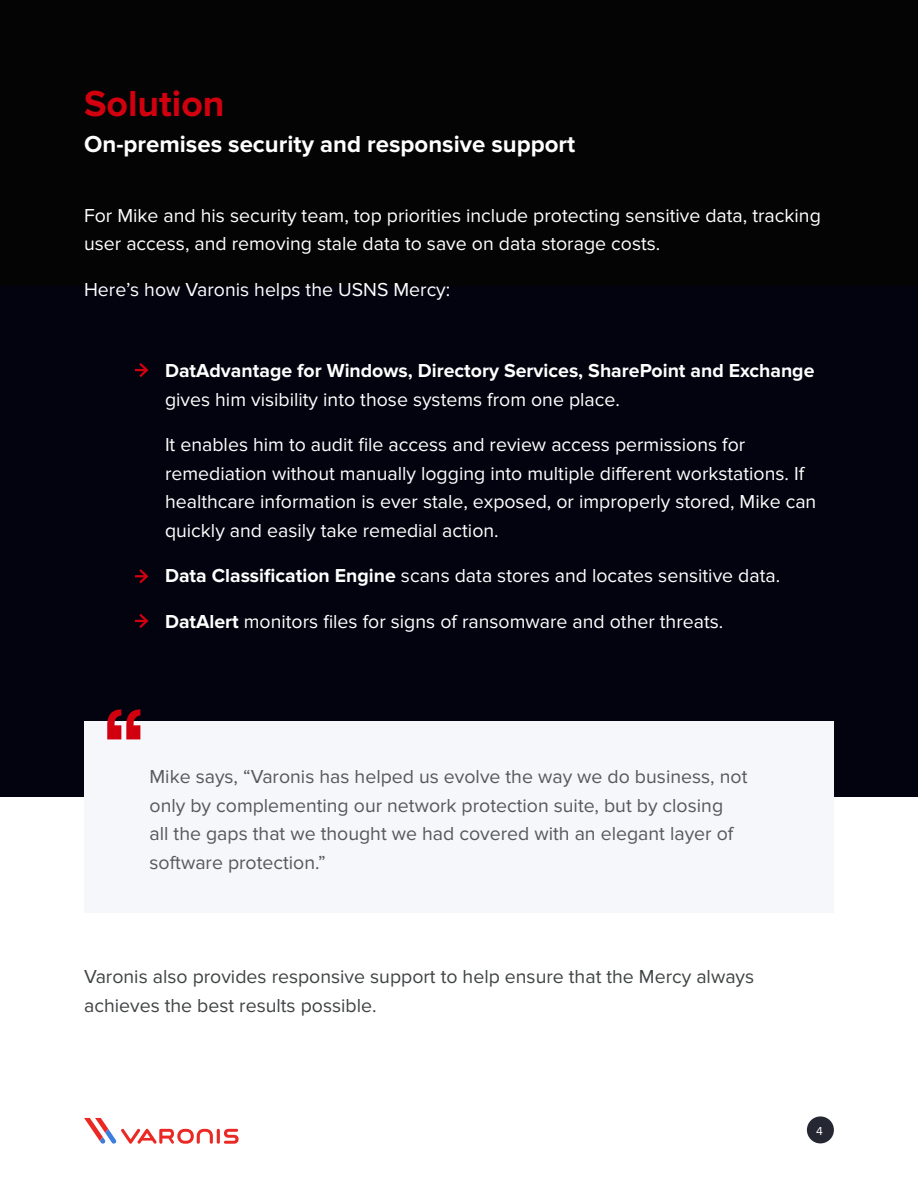
<style>
.page{position:relative;width:918px;height:1188px;background:#fff}
.page>*{position:absolute;margin:0;border:0;box-sizing:border-box;transform-origin:0 0}
.t1{font:700 37.5px "Proxima Nova";color:#d2000f}
.t2{font:700 24px "Proxima Nova";color:#fff}
.Style_de_paragraphe{font:19.5px/28.5px "Proxima Nova";color:#fff}
.Style_de_paragraphe-2{font:19.5px/28.5px "Proxima Nova";color:#57585a}
.Style_de_paragraphe-3{font:700 19.5px/28.5px "Proxima Nova";color:#fff}
.Style_de_paragraphe-4{font:19.5px/28.5px "Proxima Nova";color:#404344}
.t3{font:12px "Proxima Nova";color:#fff}
.s1{font-weight:400}
.s2{font-weight:700}
</style>
<div class="page">
<div style="left:807px;top:1116px;width:27px;height:27px;background:#252732;border-radius:50%"></div>
<hr style="left:217px;top:1129px;width:3px;height:15px;background:#ea2824;border-radius:2px">
<svg style="left:224px;top:1129px;width:15px;height:15px"></svg>
<svg style="left:84px;top:1118px;width:129px;height:26px"></svg>
<div style="left:0;top:0;width:918px;height:797px;background:#02030e"></div>
<div style="left:84px;top:721px;width:750px;height:192px;background:#f5f7fb"></div>
<svg style="left:107px;top:709px;width:33px;height:30px"></svg>
<svg style="left:135px;top:363px;width:14px;height:14px"></svg>
<svg style="left:135px;top:569px;width:14px;height:15px"></svg>
<svg style="left:135px;top:614px;width:14px;height:14px"></svg>
<p class="t1" style="left:84px;top:82px;width:142px">Solution</p>
<p class="t2" style="left:84px;top:130px;width:493px">On-premises security and responsive support</p>
<p class="Style_de_paragraphe" style="left:84px;top:201px;width:738px">For Mike and his security team, top priorities include protecting sensitive data, tracking user access, and removing stale data to save on data storage costs.</p>
<p class="Style_de_paragraphe" style="left:84px;top:275px;width:368px">Here’s how Varonis helps the USNS Mercy:</p>
<p class="Style_de_paragraphe-3" style="left:165px;top:357px;width:651px">DatAdvantage for Windows, Directory Services, SharePoint and Exchange <span class="s1">gives him visibility into those systems from one place.</span></p>
<p class="Style_de_paragraphe" style="left:165px;top:431px;width:653px">It enables him to audit file access and review access permissions for remediation without manually logging into multiple different workstations. If healthcare information is ever stale, exposed, or improperly stored, Mike can quickly and easily take remedial action.</p>
<p class="Style_de_paragraphe" style="left:165px;top:562px;width:617px"><span class="s2">Data Classification Engine</span> scans data stores and locates sensitive data.</p>
<p class="Style_de_paragraphe" style="left:165px;top:607px;width:560px"><span class="s2">DatAlert</span> monitors files for signs of ransomware and other threats.</p>
<p class="Style_de_paragraphe-2" style="left:150px;top:763px;width:599px">Mike says, “Varonis has helped us evolve the way we do business, not only by complementing our network protection suite, but by closing<br>all the gaps that we thought we had covered with an elegant layer of software protection.”</p>
<p class="Style_de_paragraphe-4" style="left:84px;top:963px;width:672px">Varonis also provides responsive support to help ensure that the Mercy always achieves the best results possible.</p>
<p class="t3" style="left:816px;top:1124px;width:8px">4</p>
</div>
